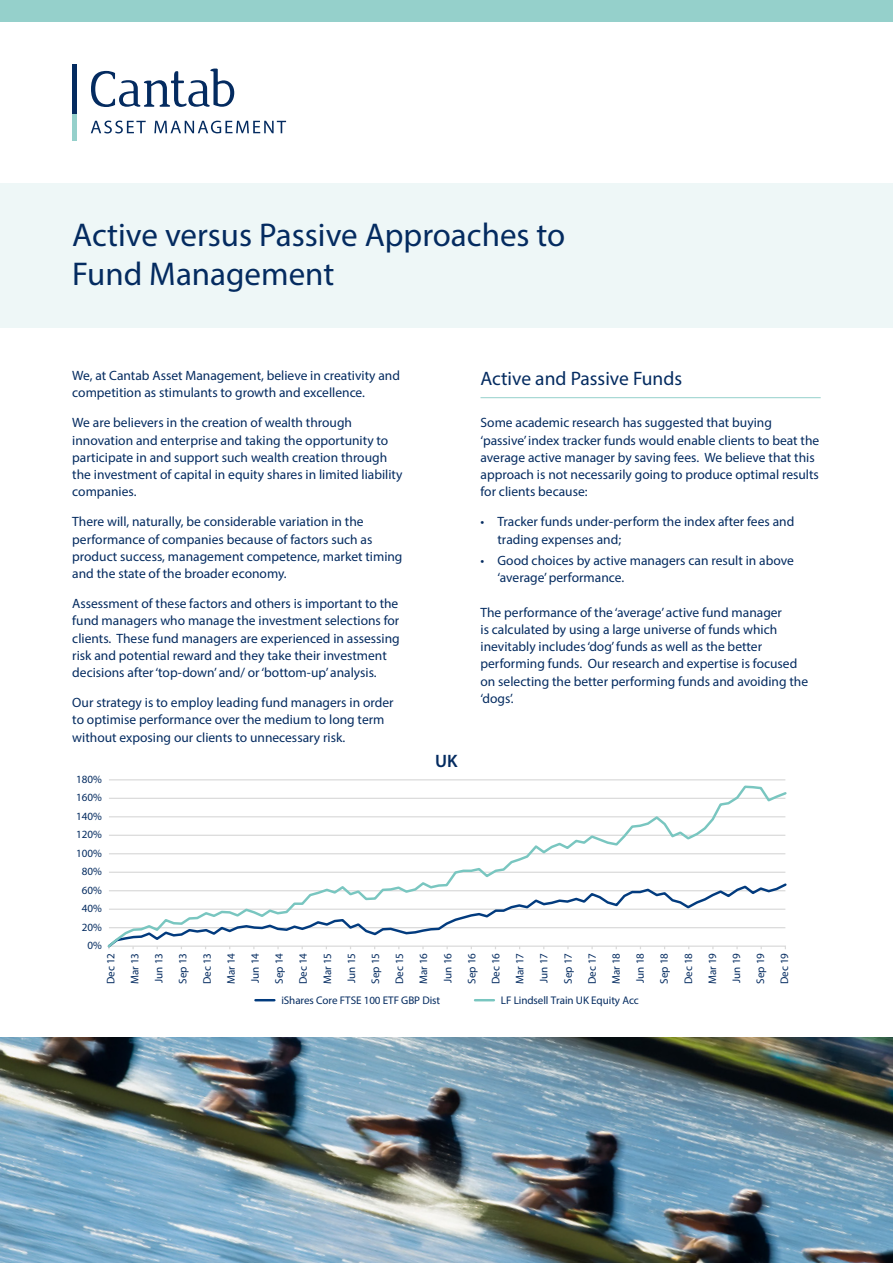
<style>
.page{position:relative;width:893px;height:1263px;background:#fff}
.page>*{position:absolute;margin:0;border:0;box-sizing:border-box;transform-origin:0 0}
.t1{font:33px/39px "Myriad Pro";color:#042b60}
.t2{font:19.5px "Myriad Pro";color:#042b60}
.t3{font:600 18px "Myriad Pro";color:#042b60}
.t4{font:13.5px/17.2px "Myriad Pro";color:#042b60}
.t5{font:11.1px/24px "Myriad Pro";letter-spacing:-.005em;color:#042b60;text-align:justify}
</style>
<div class="page">
<svg style="left:91px;top:69px;width:143px;height:38px"></svg>
<svg style="left:91px;top:121px;width:55px;height:12px"></svg>
<svg style="left:154px;top:121px;width:132px;height:12px"></svg>
<hr style="left:72px;top:64px;width:4px;height:50px;background:#042b60">
<hr style="left:72px;top:114px;width:4px;height:26px;background:#95d0cb">
<div style="left:0;top:0;width:893px;height:21px;background:#95d0cb"></div>
<img style="left:0;top:1037px;width:893px;height:226px">
<hr style="left:480px;top:397px;width:341px;height:1px;background:#95d0cb">
<div style="left:0;top:183px;width:893px;height:144px;background:#eef7f7"></div>
<svg style="left:255px;top:999px;width:19px;height:2px"></svg>
<svg style="left:475px;top:999px;width:19px;height:2px"></svg>
<hr style="left:109px;top:779px;width:676px;height:1px;background:#dadada">
<svg style="left:107px;top:785px;width:680px;height:164px"></svg>
<h1 class="t1" style="left:72px;top:215px;width:495px">Active versus Passive Approaches to<br>Fund Management</h1>
<p class="t4" style="left:72px;top:367px;width:329px">We, at Cantab Asset Management, believe in creativity and competition as stimulants to growth and excellence.</p>
<p class="t4" style="left:72px;top:414px;width:332px">We are believers in the creation of wealth through innovation and enterprise and taking the opportunity to participate in and support such wealth creation through the investment of capital in equity shares in limited liability companies.</p>
<p class="t4" style="left:72px;top:513px;width:332px">There will, naturally, be considerable variation in the performance of companies because of factors such as product success, management competence, market timing and the state of the broader economy.</p>
<p class="t4" style="left:72px;top:595px;width:329px">Assessment of these factors and others is important to the fund managers who manage the investment selections for clients. These fund managers are experienced in assessing risk and potential reward and they take their investment decisions after ‘top-down’ and/ or ‘bottom-up’ analysis.</p>
<p class="t4" style="left:72px;top:694px;width:323px">Our strategy is to employ leading fund managers in order to optimise performance over the medium to long term without exposing our clients to unnecessary risk.</p>
<p class="t5" style="left:76px;top:770px;width:27px;line-height:18.5px;text-align:right">180%<br>160%<br>140%<br>120%<br>100%<br>80%<br>60%<br>40%<br>20%<br>0%</p>
<h3 class="t3" style="left:435px;top:750px;width:24px">UK</h3>
<h2 class="t2" style="left:480px;top:366px;width:203px">Active and Passive Funds</h2>
<p class="t4" style="left:480px;top:414px;width:340px">Some academic research has suggested that buying ‘passive’ index tracker funds would enable clients to beat the average active manager by saving fees. We believe that this approach is not necessarily going to produce optimal results for clients because:</p>
<p class="t4" style="left:497px;top:513px;width:298px;text-indent:-17px">• Tracker funds under-perform the index after fees and trading expenses and;</p>
<p class="t4" style="left:497px;top:552px;width:298px;text-indent:-17px">• Good choices by active managers can result in above ‘average’ performance.</p>
<p class="t4" style="left:480px;top:603px;width:329px">The performance of the ‘average’ active fund manager<br>is calculated by using a large universe of funds which inevitably includes ‘dog’ funds as well as the better performing funds. Our research and expertise is focused on selecting the better performing funds and avoiding the ‘dogs’.</p>
<p class="t5" style="left:99px;top:984px;width:33px;rotate:-90deg">Dec 12<br>Mar 13<br>Jun 13<br>Sep 13<br>Dec 13<br>Mar 14<br>Jun 14<br>Sep 14<br>Dec 14<br>Mar 15<br>Jun 15<br>Sep 15<br>Dec 15<br>Mar 16<br>Jun 16<br>Sep 16<br>Dec 16<br>Mar 17<br>Jun 17<br>Sep 17<br>Dec 17<br>Mar 18<br>Jun 18<br>Sep 18<br>Dec 18<br>Mar 19<br>Jun 19<br>Sep 19<br>Dec 19</p>
<p class="t5" style="left:281px;top:988px;width:160px">iShares Core FTSE 100 ETF GBP Dist</p>
<p class="t5" style="left:501px;top:988px;width:140px">LF Lindsell Train UK Equity Acc</p>
</div>
